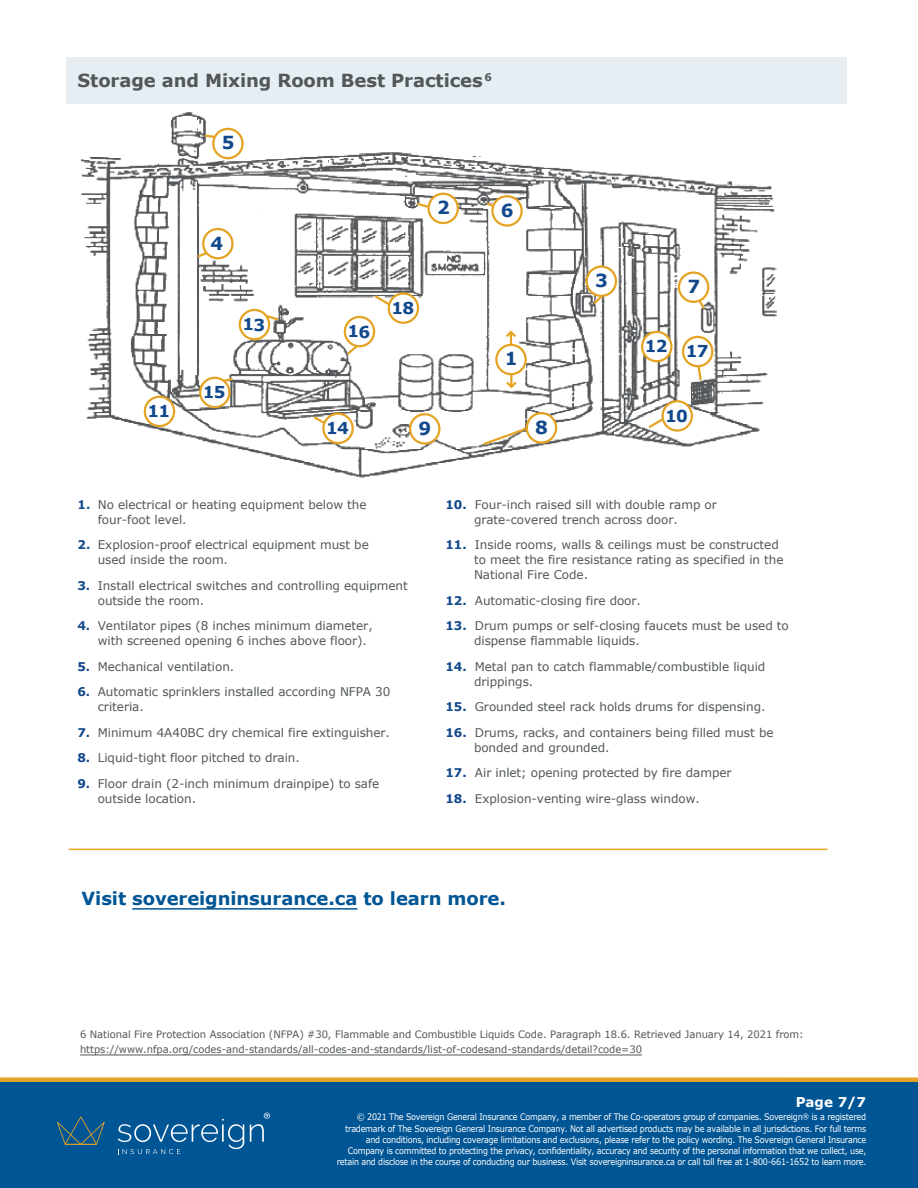
<style>
.page{position:relative;width:918px;height:1188px;background:#fff}
.page>*{position:absolute;margin:0;border:0;box-sizing:border-box;transform-origin:0 0}
.t1{font:700 18px "Verdana";letter-spacing:-.005em;color:#005594}
.t2{font:700 18px "Verdana";letter-spacing:-.005em;color:#525759}
.t3{font:700 18px "Verdana";color:#12498c}
.t4{font:700 16.5px "Verdana";letter-spacing:-.055em;color:#12498c}
.t5{font:700 13.5px "Verdana";color:#fff}
.t6{font:12px/15px "Verdana";letter-spacing:-.005em;color:#525759}
.t7{font:10.2px/15px "Verdana";letter-spacing:-.005em;color:#525759}
.t8{font:9px/11.2px "Verdana";letter-spacing:-.025em;color:#fff;text-align:right;scale:.89 1}
.s1{font-weight:700;color:#12498c}
</style>
<div class="page">
<img style="left:81px;top:112px;width:696px;height:366px">
<div style="left:67px;top:58px;width:780px;height:46px;background:#e6eef4"></div>
<hr style="left:132px;top:908px;width:225px;height:2px;background:#005594">
<hr style="left:69px;top:849px;width:758px;height:1px;background:#e4a323">
<hr style="left:80px;top:1055px;width:562px;height:1px;background:#525759">
<div style="left:0;top:1079px;width:918px;height:109px;background:#005594"></div>
<svg style="left:57px;top:1116px;width:48px;height:29px"></svg>
<svg style="left:118px;top:1119px;width:126px;height:35px"></svg>
<svg style="left:250px;top:1113px;width:20px;height:29px"></svg>
<div style="left:0;top:1077px;width:918px;height:5px;background:#e4a323"></div>
<div style="left:203px;top:229px;width:30px;height:29px;background:#fff;border-radius:50%"></div>
<div style="left:202px;top:228px;width:32px;height:31px;border:2px solid #e4a323;border-radius:50%"></div>
<div style="left:213px;top:129px;width:30px;height:29px;background:#fff;border-radius:50%"></div>
<div style="left:212px;top:128px;width:32px;height:31px;border:2px solid #e4a323;border-radius:50%"></div>
<div style="left:240px;top:310px;width:29px;height:29px;background:#fff;border-radius:50%"></div>
<div style="left:239px;top:309px;width:31px;height:31px;border:2px solid #e4a323;border-radius:50%"></div>
<div style="left:200px;top:378px;width:29px;height:29px;background:#fff;border-radius:50%"></div>
<div style="left:199px;top:377px;width:32px;height:31px;border:2px solid #e4a323;border-radius:50%"></div>
<div style="left:145px;top:397px;width:29px;height:29px;background:#fff;border-radius:50%"></div>
<div style="left:144px;top:396px;width:31px;height:31px;border:2px solid #e4a323;border-radius:50%"></div>
<div style="left:323px;top:414px;width:30px;height:29px;background:#fff;border-radius:50%"></div>
<div style="left:322px;top:413px;width:32px;height:31px;border:2px solid #e4a323;border-radius:50%"></div>
<div style="left:345px;top:317px;width:29px;height:29px;background:#fff;border-radius:50%"></div>
<div style="left:344px;top:316px;width:31px;height:31px;border:2px solid #e4a323;border-radius:50%"></div>
<div style="left:389px;top:294px;width:29px;height:29px;background:#fff;border-radius:50%"></div>
<div style="left:388px;top:292px;width:31px;height:32px;border:2px solid #e4a323;border-radius:50%"></div>
<div style="left:642px;top:332px;width:29px;height:29px;background:#fff;border-radius:50%"></div>
<div style="left:641px;top:331px;width:32px;height:31px;border:2px solid #e4a323;border-radius:50%"></div>
<div style="left:663px;top:401px;width:29px;height:30px;background:#fff;border-radius:50%"></div>
<div style="left:661px;top:400px;width:32px;height:32px;border:2px solid #e4a323;border-radius:50%"></div>
<div style="left:683px;top:337px;width:29px;height:29px;background:#fff;border-radius:50%"></div>
<div style="left:682px;top:336px;width:31px;height:31px;border:2px solid #e4a323;border-radius:50%"></div>
<div style="left:429px;top:194px;width:29px;height:29px;background:#fff;border-radius:50%"></div>
<div style="left:427px;top:193px;width:32px;height:31px;border:2px solid #e4a323;border-radius:50%"></div>
<div style="left:492px;top:196px;width:30px;height:30px;background:#fff;border-radius:50%"></div>
<div style="left:491px;top:195px;width:32px;height:32px;border:2px solid #e4a323;border-radius:50%"></div>
<div style="left:496px;top:345px;width:30px;height:29px;background:#fff;border-radius:50%"></div>
<div style="left:495px;top:344px;width:32px;height:31px;border:2px solid #e4a323;border-radius:50%"></div>
<div style="left:410px;top:414px;width:29px;height:30px;background:#fff;border-radius:50%"></div>
<div style="left:409px;top:413px;width:32px;height:32px;border:2px solid #e4a323;border-radius:50%"></div>
<div style="left:527px;top:413px;width:29px;height:30px;background:#fff;border-radius:50%"></div>
<div style="left:526px;top:412px;width:31px;height:32px;border:2px solid #e4a323;border-radius:50%"></div>
<div style="left:587px;top:267px;width:29px;height:29px;background:#fff;border-radius:50%"></div>
<div style="left:586px;top:265px;width:31px;height:32px;border:2px solid #e4a323;border-radius:50%"></div>
<div style="left:679px;top:273px;width:29px;height:29px;background:#fff;border-radius:50%"></div>
<div style="left:678px;top:271px;width:31px;height:32px;border:2px solid #e4a323;border-radius:50%"></div>
<svg style="left:202px;top:133px;width:15px;height:6px"></svg>
<svg style="left:195px;top:250px;width:14px;height:10px"></svg>
<svg style="left:263px;top:313px;width:18px;height:9px"></svg>
<svg style="left:344px;top:343px;width:16px;height:14px"></svg>
<svg style="left:372px;top:293px;width:20px;height:14px"></svg>
<svg style="left:221px;top:376px;width:14px;height:8px"></svg>
<svg style="left:311px;top:414px;width:16px;height:12px"></svg>
<svg style="left:414px;top:201px;width:17px;height:8px"></svg>
<svg style="left:484px;top:200px;width:12px;height:9px"></svg>
<svg style="left:481px;top:426px;width:49px;height:21px"></svg>
<svg style="left:503px;top:329px;width:16px;height:16px"></svg>
<svg style="left:504px;top:374px;width:15px;height:16px"></svg>
<svg style="left:591px;top:293px;width:14px;height:14px"></svg>
<svg style="left:696px;top:297px;width:11px;height:14px"></svg>
<svg style="left:646px;top:416px;width:20px;height:14px"></svg>
<svg style="left:696px;top:363px;width:7px;height:20px"></svg>
<h1 class="t2" style="left:78px;top:68px;width:416px">Storage and Mixing Room Best Practices <sup>6</sup></h1>
<h2 class="t4" style="left:148px;top:401px;width:24px">11</h2>
<h1 class="t3" style="left:222px;top:131px;width:14px">5</h1>
<h1 class="t3" style="left:211px;top:231px;width:14px">4</h1>
<h2 class="t4" style="left:242px;top:314px;width:24px">13</h2>
<h2 class="t4" style="left:203px;top:382px;width:24px">15</h2>
<h1 class="t3" style="left:437px;top:196px;width:14px">2</h1>
<h1 class="t3" style="left:501px;top:199px;width:14px">6</h1>
<h2 class="t4" style="left:348px;top:321px;width:24px">16</h2>
<h2 class="t4" style="left:326px;top:418px;width:24px">14</h2>
<h2 class="t4" style="left:391px;top:297px;width:24px">18</h2>
<h1 class="t3" style="left:505px;top:347px;width:14px">1</h1>
<h1 class="t3" style="left:419px;top:416px;width:14px">9</h1>
<h1 class="t3" style="left:535px;top:415px;width:14px">8</h1>
<h1 class="t3" style="left:595px;top:269px;width:14px">3</h1>
<h1 class="t3" style="left:687px;top:275px;width:14px">7</h1>
<h2 class="t4" style="left:645px;top:336px;width:24px">12</h2>
<h2 class="t4" style="left:686px;top:341px;width:24px">17</h2>
<h2 class="t4" style="left:665px;top:405px;width:24px">10</h2>
<p class="t6" style="left:98px;top:497px;width:270px;text-indent:-20px"><span class="s1">1.</span> No electrical or heating equipment below the four-foot level.</p>
<p class="t6" style="left:98px;top:537px;width:273px;text-indent:-20px"><span class="s1">2.</span> Explosion-proof electrical equipment must be used inside the room.</p>
<p class="t6" style="left:98px;top:578px;width:312px;text-indent:-20px"><span class="s1">3.</span> Install electrical switches and controlling equipment outside the room.</p>
<p class="t6" style="left:98px;top:618px;width:276px;text-indent:-20px"><span class="s1">4.</span> Ventilator pipes (8 inches minimum diameter, with screened opening 6 inches above floor).</p>
<p class="t6" style="left:77px;top:659px;width:158px"><span class="s1">5.</span> Mechanical ventilation.</p>
<p class="t6" style="left:98px;top:684px;width:294px;text-indent:-20px"><span class="s1">6.</span> Automatic sprinklers installed according NFPA 30 criteria.</p>
<p class="t6" style="left:77px;top:725px;width:314px"><span class="s1">7.</span> Minimum 4A40BC dry chemical fire extinguisher.</p>
<p class="t6" style="left:77px;top:750px;width:224px"><span class="s1">8.</span> Liquid-tight floor pitched to drain.</p>
<p class="t6" style="left:98px;top:776px;width:283px;text-indent:-20px"><span class="s1">9.</span> Floor drain (2-inch minimum drainpipe) to safe outside location.</p>
<p class="t6" style="left:474px;top:497px;width:244px;text-indent:-29px"><span class="s1">10.</span> Four-inch raised sill with double ramp or grate-covered trench across door.</p>
<p class="t6" style="left:474px;top:537px;width:311px;text-indent:-29px"><span class="s1">11.</span> Inside rooms, walls &amp; ceilings must be constructed to meet the fire resistance rating as specified in the<br>National Fire Code.</p>
<p class="t6" style="left:445px;top:593px;width:197px"><span class="s1">12.</span> Automatic-closing fire door.</p>
<p class="t6" style="left:474px;top:618px;width:316px;text-indent:-29px"><span class="s1">13.</span> Drum pumps or self-closing faucets must be used to dispense flammable liquids.</p>
<p class="t6" style="left:474px;top:659px;width:293px;text-indent:-29px"><span class="s1">14.</span> Metal pan to catch flammable/combustible liquid drippings.</p>
<p class="t6" style="left:445px;top:699px;width:322px"><span class="s1">15.</span> Grounded steel rack holds drums for dispensing.</p>
<p class="t6" style="left:474px;top:725px;width:301px;text-indent:-29px"><span class="s1">16.</span> Drums, racks, and containers being filled must be bonded and grounded.</p>
<p class="t6" style="left:445px;top:765px;width:288px"><span class="s1">17.</span> Air inlet; opening protected by fire damper</p>
<p class="t6" style="left:445px;top:791px;width:256px"><span class="s1">18.</span> Explosion-venting wire-glass window.</p>
<h1 class="t1" style="left:82px;top:887px;width:426px">Visit sovereigninsurance.ca to learn more.</h1>
<p class="t7" style="left:80px;top:1027px;width:725px">6 National Fire Protection Association (NFPA) #30, Flammable and Combustible Liquids Code. Paragraph 18.6. Retrieved January 14, 2021 from: https://www.nfpa.org/codes-and-standards/all-codes-and-standards/list-of-codesand-standards/detail?code=30</p>
<p class="t5" style="left:796px;top:1093px;width:72px">Page 7/7</p>
<p class="t8" style="left:337px;top:1112px;width:597px">© 2021 The Sovereign General Insurance Company, a member of The Co-operators group of companies. Sovereign<sup>®</sup> is a registered trademark of The Sovereign General Insurance Company. Not all advertised products may be available in all jurisdictions. For full terms and conditions, including coverage limitations and exclusions, please refer to the policy wording. The Sovereign General Insurance Company is committed to protecting the privacy, confidentiality, accuracy and security of the personal information that we collect, use, retain and disclose in the course of conducting our business. Visit sovereigninsurance.ca or call toll free at 1-800-661-1652 to learn more.</p>
</div>
